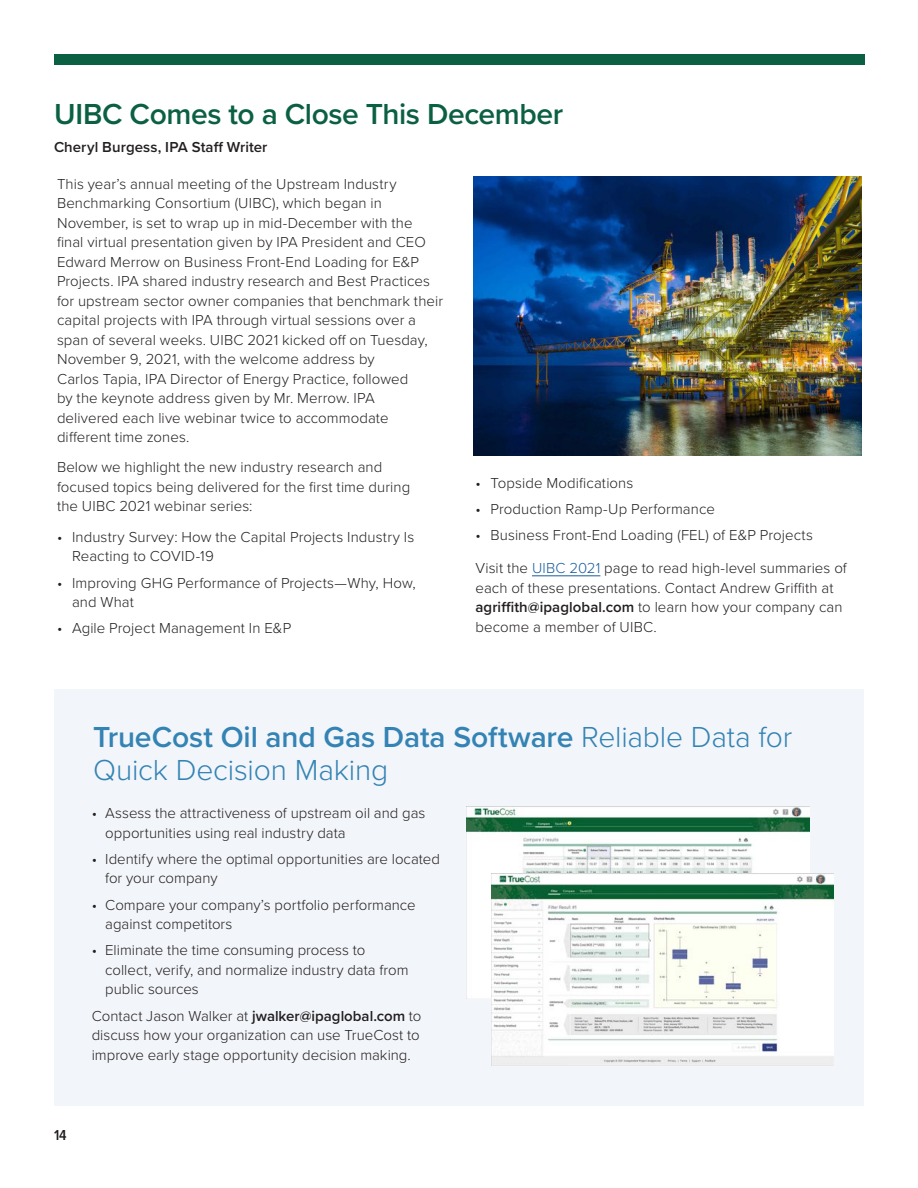
<style>
.page{position:relative;width:918px;height:1188px;background:#fff}
.page>*{position:absolute;margin:0;border:0;box-sizing:border-box;transform-origin:0 0}
._1-head{font:300 30px/33px "Proxima Nova";letter-spacing:-.005em;color:#3383b4}
._1-head-2{font:600 30px "Proxima Nova";letter-spacing:-.015em;color:#0b6044}
._3-body{font:300 15px/19.5px "Proxima Nova";letter-spacing:.005em;color:#231f20}
._2-Sub{font:300 15px/19.5px "Proxima Nova";color:#231f20}
.by_line{font:600 15px "Proxima Nova";letter-spacing:.005em;color:#231f20}
.t1{font:600 15px "Proxima Nova Cond";color:#231f20}
.s1{color:#175d9e}
.s2{font-weight:600}
</style>
<div class="page">
<hr style="left:532px;top:576px;width:68px;height:1px;background:#175d9e">
<img style="left:474px;top:177px;width:387px;height:279px">
<div style="left:55px;top:54px;width:810px;height:11px;background:#0b6044"></div>
<div style="left:54px;top:689px;width:810px;height:417px;background:#f2f5f9"></div>
<img style="left:467px;top:806px;width:342px;height:192px">
<img style="left:491px;top:873px;width:343px;height:193px">
<p class="_1-head-2" style="left:54px;top:92px;width:511px">UIBC Comes to a Close This December</p>
<p class="by_line" style="left:54px;top:136px;width:215px">Cheryl Burgess, IPA Staff Writer</p>
<p class="_3-body" style="left:57px;top:173px;width:388px">This year’s annual meeting of the Upstream Industry Benchmarking Consortium (UIBC), which began in November, is set to wrap up in mid-December with the<br>final virtual presentation given by IPA President and CEO Edward Merrow on Business Front-End Loading for E&amp;P Projects. IPA shared industry research and Best Practices for upstream sector owner companies that benchmark their capital projects with IPA through virtual sessions over a span of several weeks. UIBC 2021 kicked off on Tuesday, November 9, 2021, with the welcome address by<br>Carlos Tapia, IPA Director of Energy Practice, followed<br>by the keynote address given by Mr. Merrow. IPA<br>delivered each live webinar twice to accommodate different time zones.</p>
<p class="_3-body" style="left:57px;top:457px;width:355px">Below we highlight the new industry research and focused topics being delivered for the first time during the UIBC 2021 webinar series:</p>
<p class="_3-body" style="left:72px;top:526px;width:344px;text-indent:-15px">• Industry Survey: How the Capital Projects Industry Is<br>Reacting to COVID-19</p>
<p class="_3-body" style="left:72px;top:572px;width:345px;text-indent:-15px">• Improving GHG Performance of Projects—Why, How, and What</p>
<p class="_3-body" style="left:57px;top:618px;width:236px">• Agile Project Management In E&amp;P</p>
<p class="_3-body" style="left:476px;top:472px;width:159px">• Topside Modifications</p>
<p class="_3-body" style="left:476px;top:499px;width:241px">• Production Ramp-Up Performance</p>
<p class="_3-body" style="left:476px;top:525px;width:339px">• Business Front-End Loading (FEL) of E&amp;P Projects</p>
<p class="_3-body" style="left:476px;top:558px;width:373px">Visit the <span class="s1">UIBC 2021</span> page to read high-level summaries of each of these presentations. Contact Andrew Griffith at <span class="s2">agriffith@ipaglobal.com</span> to learn how your company can become a member of UIBC.</p>
<p class="_1-head" style="left:93px;top:719px;width:701px"><span class="s2">TrueCost Oil and Gas Data Software</span> Reliable Data for<br>Quick Decision Making</p>
<p class="_2-Sub" style="left:105px;top:803px;width:322px;text-indent:-14px">• Assess the attractiveness of upstream oil and gas opportunities using real industry data</p>
<p class="_2-Sub" style="left:105px;top:848px;width:336px;text-indent:-14px">• Identify where the optimal opportunities are located for your company</p>
<p class="_2-Sub" style="left:105px;top:894px;width:312px;text-indent:-14px">• Compare your company’s portfolio performance against competitors</p>
<p class="_2-Sub" style="left:105px;top:940px;width:305px;text-indent:-14px">• Eliminate the time consuming process to collect, verify, and normalize industry data from public sources</p>
<p class="_2-Sub" style="left:92px;top:1005px;width:331px">Contact Jason Walker at <span class="s2">jwalker@ipaglobal.com</span> to discuss how your organization can use TrueCost to improve early stage opportunity decision making.</p>
<p class="t1" style="left:54px;top:1124px;width:14px">14</p>
</div>
